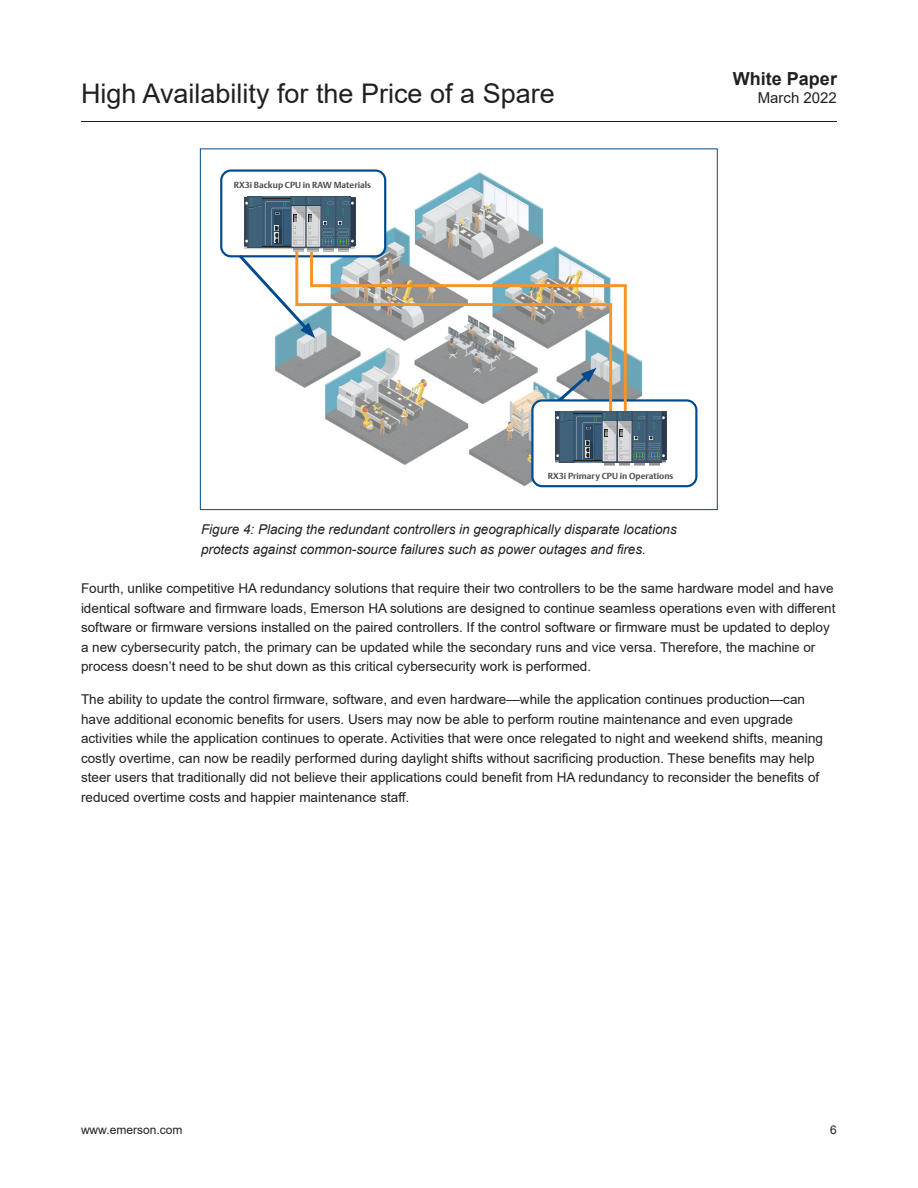
<style>
.page{position:relative;width:918px;height:1188px;background:#fff}
.page>*{position:absolute;margin:0;border:0;box-sizing:border-box;transform-origin:0 0}
.t1{font:27px "Arial";color:#231f20}
.t2{font:700 18px "Arial";color:#231f20}
.t3{font:15px "Arial";color:#231f20}
.Image_Illustration_C{font:13.5px/19.5px "Arial";color:#231f20}
.Image_Illustration_C-2{font:italic 13.5px/19.5px "Arial";color:#231f20}
.t4{font:12px "Arial";color:#231f20}
.t5{font:700 8.7px "DTL Argo T";color:#4d4c4c}
</style>
<div class="page">
<hr style="left:81px;top:121px;width:756px;height:1px;background:#231f20">
<img style="left:275px;top:172px;width:397px;height:316px">
<div style="left:221px;top:171px;width:164px;height:85px;background:#fff;border-radius:10px"></div>
<div style="left:220px;top:169px;width:166px;height:88px;border:2px solid #004a8d;border-radius:10px"></div>
<div style="left:532px;top:400px;width:164px;height:86px;background:#fff;border-radius:10px"></div>
<div style="left:531px;top:399px;width:166px;height:88px;border:2px solid #004a8d;border-radius:10px"></div>
<svg style="left:309px;top:245px;width:319px;height:176px"></svg>
<div style="left:248px;top:196px;width:15px;height:52px;background:#404f5e"></div>
<div style="left:336px;top:196px;width:15px;height:52px;background:#404f5e"></div>
<div style="left:321px;top:196px;width:15px;height:52px;background:#404f5e"></div>
<div style="left:306px;top:196px;width:15px;height:52px;background:#404f5e"></div>
<div style="left:291px;top:196px;width:15px;height:52px;background:#404f5e"></div>
<div style="left:263px;top:196px;width:28px;height:52px;background:#55748c"></div>
<svg style="left:294px;top:248px;width:320px;height:169px"></svg>
<svg style="left:553px;top:368px;width:113px;height:98px"></svg>
<svg style="left:236px;top:197px;width:119px;height:141px"></svg>
<h1 class="t1" style="left:81px;top:75px;width:475px">High Availability for the Price of a Spare</h1>
<p class="t5" style="left:234px;top:180px;width:139px">RX3i Backup CPU in RAW Materials</p>
<h2 class="t2" style="left:733px;top:66px;width:106px">White Paper</h2>
<p class="t3" style="left:758px;top:88px;width:81px">March 2022</p>
<p class="t5" style="left:548px;top:470px;width:127px">RX3i Primary CPU in Operations</p>
<p class="Image_Illustration_C-2" style="left:201px;top:520px;width:477px">Figure 4: Placing the redundant controllers in geographically disparate locations protects against common-source failures such as power outages and fires.</p>
<p class="Image_Illustration_C" style="left:81px;top:579px;width:756px">Fourth, unlike competitive HA redundancy solutions that require their two controllers to be the same hardware model and have identical software and firmware loads, Emerson HA solutions are designed to continue seamless operations even with different software or firmware versions installed on the paired controllers. If the control software or firmware must be updated to deploy a new cybersecurity patch, the primary can be updated while the secondary runs and vice versa. Therefore, the machine or process doesn’t need to be shut down as this critical cybersecurity work is performed.</p>
<p class="Image_Illustration_C" style="left:81px;top:690px;width:744px">The ability to update the control firmware, software, and even hardware—while the application continues production—can have additional economic benefits for users. Users may now be able to perform routine maintenance and even upgrade activities while the application continues to operate. Activities that were once relegated to night and weekend shifts, meaning costly overtime, can now be readily performed during daylight shifts without sacrificing production. These benefits may help steer users that traditionally did not believe their applications could benefit from HA redundancy to reconsider the benefits of reduced overtime costs and happier maintenance staff.</p>
<p class="t4" style="left:81px;top:1122px;width:103px">www.emerson.com</p>
<p class="t4" style="left:830px;top:1122px;width:8px">6</p>
</div>
